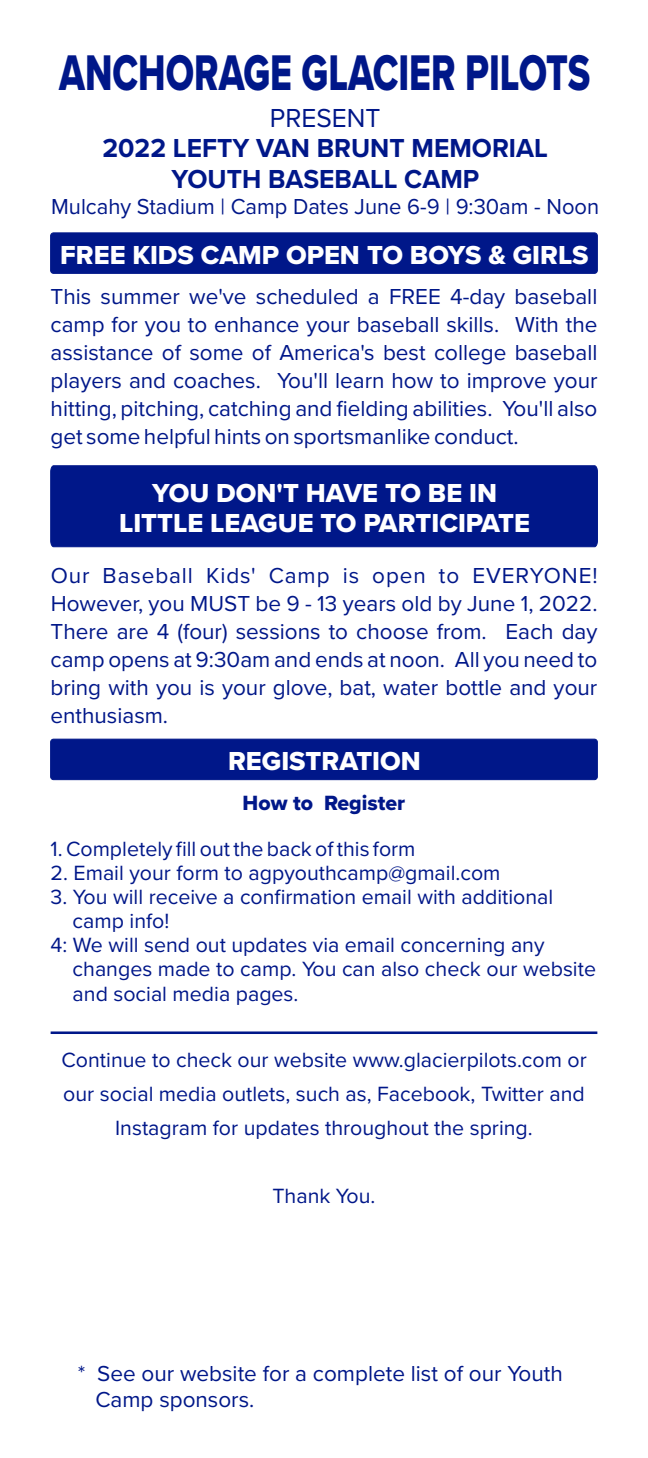
<style>
.page{position:relative;width:648px;height:1458px;background:#fff}
.page>*{position:absolute;margin:0;border:0;box-sizing:border-box;transform-origin:0 0}
.t1{font:700 51.98px "Proxima Nova Extrabld Extra";color:#001789;scale:.71 1}
.t2{font:700 27px/30.6px "Proxima Nova Extrabld Extra";color:#fff;text-align:center}
.t3{font:700 27px/30.6px "Proxima Nova";color:#001789;text-align:center}
.t4{font:27px "Proxima Nova";color:#001789}
.t5{font:22.5px/27.9px "Proxima Nova";color:#001789}
.t6{font:22.5px/27.9px "Proxima Nova";letter-spacing:.025em;color:#001789}
.t7{font:21.38px/33.8px "Proxima Nova";color:#001789;text-align:center}
.t8{font:700 21.38px "Proxima Nova Extrabld Extra";color:#001789}
</style>
<div class="page">
<div style="left:51px;top:233px;width:546px;height:40px;background:#001789;border-radius:3px"></div>
<div style="left:50px;top:233px;width:548px;height:41px;border:1px solid #001789;border-radius:3px"></div>
<div style="left:50px;top:465px;width:548px;height:82px;background:#001789"></div>
<div style="left:51px;top:739px;width:546px;height:41px;background:#001789;border-radius:3px"></div>
<div style="left:50px;top:739px;width:548px;height:41px;border:1px solid #001789;border-radius:3px"></div>
<hr style="left:51px;top:1031px;width:546px;height:3px;background:#001789">
<h1 class="t1" style="left:59px;top:53px;width:750px">ANCHORAGE LACIER PILOTS</h1>
<h1 class="t1" style="left:302px;top:53px;width:39px">G</h1>
<p class="t4" style="left:270px;top:108px;width:112px">PRESENT</p>
<p class="t3" style="left:102px;top:135px;width:447px">2022 LEFTY VAN BRUNT MEMORIAL<br>YOUTH BASEBALL CAMP</p>
<p class="t5" style="left:51px;top:194px;width:550px">Mulcahy Stadium | Camp Dates June 6-9 | 9:30am - Noon</p>
<p class="t2" style="left:60px;top:242px;width:530px">FREE KIDS CAMP OPEN TO BOYS &amp; GIRLS</p>
<p class="t5" style="left:51px;top:285px;width:548px;text-align:justify">This summer we've scheduled a FREE 4-day baseball camp for you to enhance your baseball skills. With the assistance of some of America's best college baseball players and coaches. You'll learn how to improve your hitting, pitching, catching and fielding abilities. You'll also get some helpful hints on sportsmanlike conduct.</p>
<p class="t2" style="left:119px;top:480px;width:412px">YOU DON'T HAVE TO BE IN<br>LITTLE LEAGUE TO PARTICIPATE</p>
<p class="t6" style="left:51px;top:563px;width:548px">Our Baseball Kids' Camp is open to EVERYONE!<br>However, you MUST be 9 - 13 years old by June 1, 20 2.</p>
<p class="t5" style="left:50px;top:591px;width:549px;text-indent:515px">2<br>There are 4 (four) sessions to choose from. Each day camp opens at 9:30am and ends at noon. All you need to bring with you is your glove, bat, water bottle and your enthusiasm.</p>
<p class="t2" style="left:228px;top:748px;width:194px">REGISTRATION</p>
<p class="t8" style="left:243px;top:794px;width:164px">How to Register</p>
<p class="t7" style="left:51px;top:834px;width:367px">1. Completely fill out the back of this form</p>
<p class="t7" style="left:51px;top:858px;width:451px">2. Email your form to agpyouthcamp@gmail.com</p>
<p class="t7" style="left:51px;top:882px;width:504px">3. You will receive a confirmation email with additional</p>
<p class="t7" style="left:73px;top:906px;width:98px">camp info!</p>
<p class="t7" style="left:51px;top:930px;width:495px">4: We will send out updates via email concerning any</p>
<p class="t7" style="left:73px;top:954px;width:525px">changes made to camp. You can also check our website</p>
<p class="t7" style="left:73px;top:978px;width:227px">and social media pages.</p>
<p class="t7" style="left:61px;top:1045px;width:527px">Continue to check our website www.glacierpilots.com or our social media outlets, such as, Facebook, Twitter and<br>Instagram for updates throughout the spring.</p>
<p class="t7" style="left:272px;top:1181px;width:105px">Thank You.</p>
<p class="t5" style="left:95px;top:1363px;width:469px;line-height:25.4px;text-indent:-17px">* See our website for a complete list of our Youth<br>Camp sponsors.</p>
</div>
